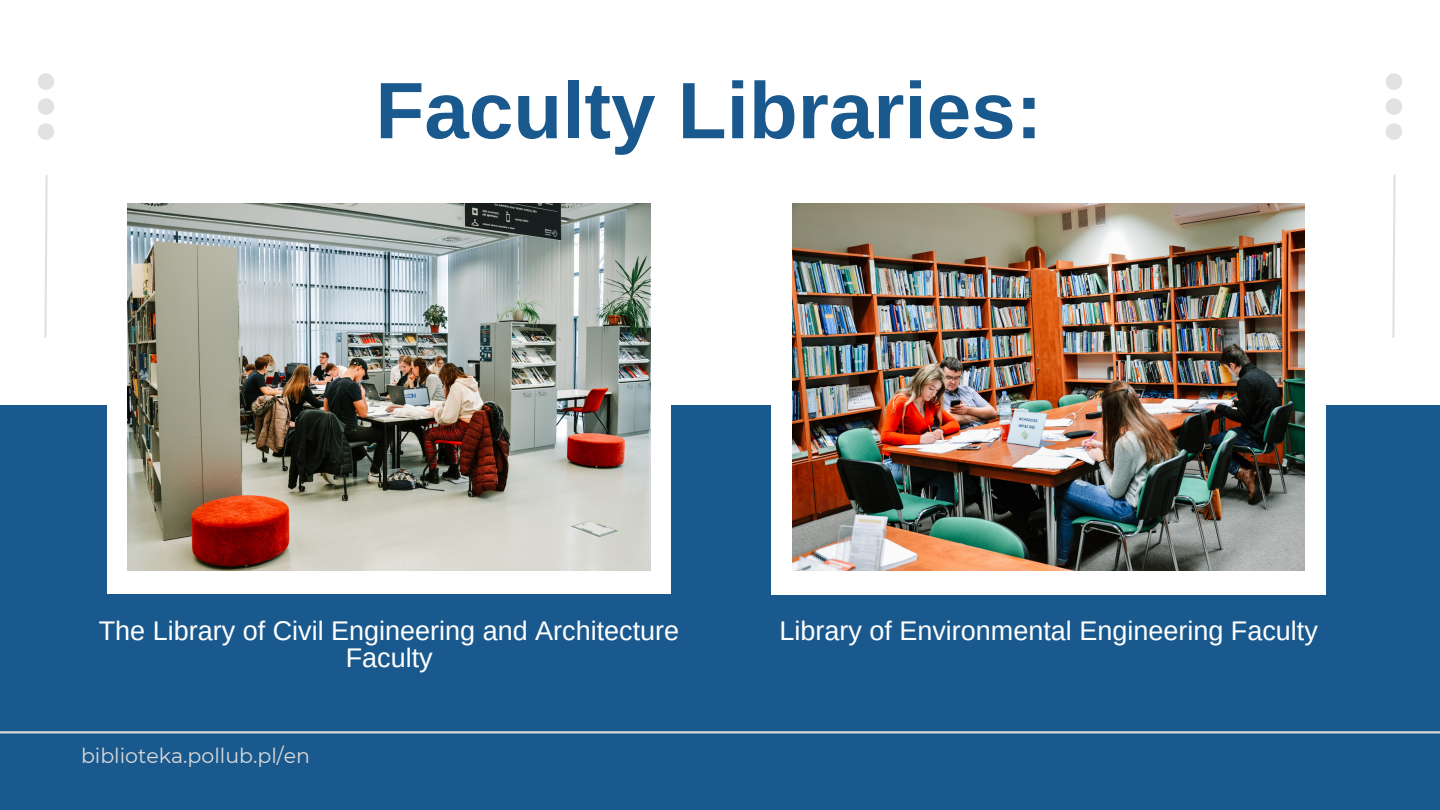
<style>
.page{position:relative;width:1440px;height:810px;background:#fff}
.page>*{position:absolute;margin:0;border:0;box-sizing:border-box;transform-origin:0 0}
.t1{font:700 80px "Arimo";color:#19598d}
.t2{font:27px/27px "Arimo";color:#fff;text-align:center}
.t3{font:20.5px "Montserrat";color:#d9d9d9}
</style>
<div class="page">
<div style="left:0;top:405px;width:1440px;height:405px;background:#19598d"></div>
<div style="left:771px;top:384px;width:555px;height:210px;background:#fff"></div>
<img style="left:793px;top:204px;width:512px;height:367px">
<div style="left:107px;top:236px;width:564px;height:358px;background:#fff"></div>
<img style="left:128px;top:204px;width:523px;height:367px">
<hr style="left:0;top:731px;width:1440px;height:2px;background:#d9d9d9">
<svg style="left:38px;top:73px;width:16px;height:67px"></svg>
<svg style="left:1386px;top:73px;width:16px;height:67px"></svg>
<svg style="left:44px;top:175px;width:4px;height:163px"></svg>
<svg style="left:1392px;top:175px;width:4px;height:163px"></svg>
<h1 class="t1" style="left:375px;top:66px;width:668px">Faculty Libraries:</h1>
<p class="t2" style="left:99px;top:617px;width:582px">The Library of Civil Engineering and Architecture<br>Faculty</p>
<p class="t2" style="left:779px;top:617px;width:540px">Library of Environmental Engineering Faculty</p>
<p class="t3" style="left:81px;top:743px;width:230px">biblioteka.pollub.pl/en</p>
</div>
